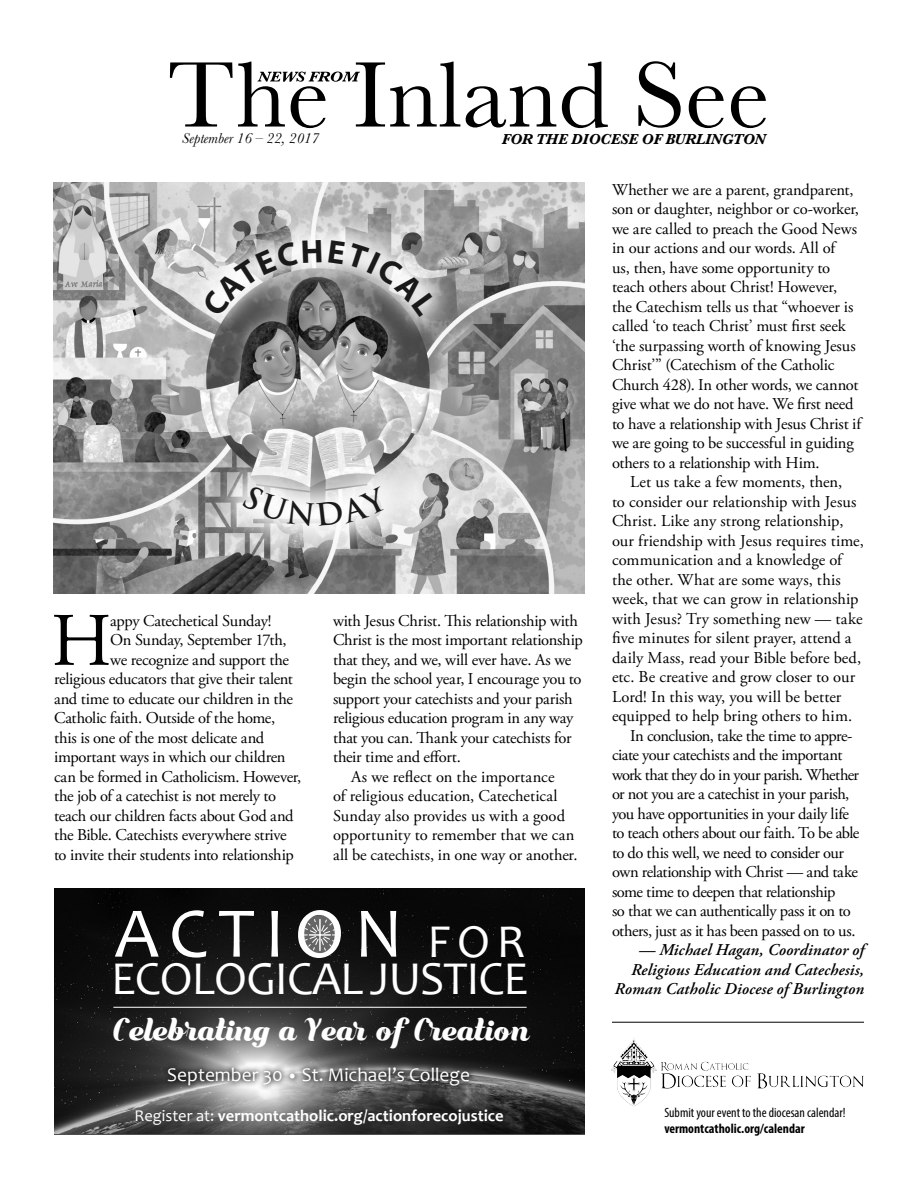
<style>
.page{position:relative;width:918px;height:1188px;background:#fff}
.page>*{position:absolute;margin:0;border:0;box-sizing:border-box;transform-origin:0 0}
.Body_Drop_Cap{font:75.3px "Adobe Garamond Pro";color:#000}
.t1{font:71.85px "Candara";letter-spacing:.14em;color:#fff}
.t2{font:47.4px "Candara";letter-spacing:-.02em;color:#fff}
.t3{font:29.85px "Bungasai";color:#fff}
.t4{font:19.5px "Candara";color:#fff}
.Body_Copy{font:16.5px/19.5px "Adobe Garamond Pro";letter-spacing:-.01em;color:#000}
.Body_Drop_Cap-2{font:16.5px/19.5px "Adobe Garamond Pro";letter-spacing:-.015em;color:#000}
.Body_Copy-2{font:16.5px/19.5px "Adobe Garamond Pro";letter-spacing:-.03em;color:#000}
.By_Line{font:italic 600 16.5px/19.5px "Adobe Garamond Pro";letter-spacing:.01em;color:#000;text-align:right}
.t5{font:700 16.5px "Candara";color:#fff}
.t6{font:italic 700 15px "Baskerville";letter-spacing:-.01em;color:#000}
.t7{font:italic 15px "Baskerville";color:#000}
.t8{font:condensed 13.5px/16.5px "Myriad Pro";color:#000}
.s1{font-size:47.4px}
.s2{font-size:15.75px}
.s3{font-weight:400}
.s4{font-weight:700}
</style>
<div class="page">
<svg style="left:170px;top:61px;width:596px;height:67px"></svg>
<img style="left:611px;top:1038px;width:253px;height:69px">
<hr style="left:54px;top:1134px;width:531px;height:1px;background:#000">
<img style="left:54px;top:183px;width:531px;height:411px">
<img style="left:54px;top:888px;width:531px;height:246px">
<div style="left:302px;top:915px;width:35px;height:40px;background:#666;border-radius:50%"></div>
<svg style="left:301px;top:919px;width:37px;height:32px"></svg>
<hr style="left:113px;top:1007px;width:414px;height:1px;background:#fff">
<svg style="left:162px;top:1060px;width:314px;height:32px"></svg>
<hr style="left:612px;top:1022px;width:252px;height:1px;background:#000">
<div style="left:181px;top:214px;width:276px;height:127px;background:#fff;opacity:.9"></div>
<svg style="left:206px;top:449px;width:215px;height:115px"></svg>
<svg style="left:201px;top:240px;width:121px;height:77px"></svg>
<svg style="left:328px;top:240px;width:110px;height:77px"></svg>
<svg style="left:242px;top:485px;width:148px;height:42px"></svg>
<p class="t7" style="left:182px;top:128px;width:139px">September 16 – 22, 2017</p>
<p class="t6" style="left:502px;top:128px;width:266px">FOR THE DIOCESE OF BURLINGTON</p>
<p class="Body_Drop_Cap" style="left:51px;top:596px;width:62px">H</p>
<p class="Body_Drop_Cap-2" style="left:110px;top:611px;width:163px">appy Catechetical Sunday!</p>
<p class="Body_Drop_Cap-2" style="left:110px;top:631px;width:178px">On Sunday, September 17th,</p>
<p class="Body_Drop_Cap-2" style="left:110px;top:650px;width:180px">we recognize and support the</p>
<p class="Body_Drop_Cap-2" style="left:54px;top:670px;width:240px">religious educators that give their talent</p>
<p class="Body_Drop_Cap-2" style="left:54px;top:689px;width:241px">and time to educate our children in the</p>
<p class="Body_Drop_Cap-2" style="left:54px;top:709px;width:223px">Catholic faith. Outside of the home,</p>
<p class="Body_Drop_Cap-2" style="left:54px;top:728px;width:212px">this is one of the most delicate and</p>
<p class="Body_Drop_Cap-2" style="left:54px;top:748px;width:233px">important ways in which our children</p>
<p class="Body_Drop_Cap-2" style="left:54px;top:767px;width:249px">can be formed in Catholicism. However,</p>
<p class="Body_Drop_Cap-2" style="left:54px;top:787px;width:224px">the job of a catechist is not merely to</p>
<p class="Body_Drop_Cap-2" style="left:54px;top:806px;width:241px">teach our children facts about God and</p>
<p class="Body_Drop_Cap-2" style="left:54px;top:826px;width:234px">the Bible. Catechists everywhere strive</p>
<p class="Body_Drop_Cap-2" style="left:54px;top:845px;width:241px">to invite their students into relationship</p>
<p class="Body_Drop_Cap-2" style="left:333px;top:611px;width:251px">with Jesus Christ. This relationship with Christ is the most important relationship that they, and we, will ever have. As we begin the school year, I encourage you to support your catechists and your parish religious education program in any way that you can. Thank your catechists for their time and effort.</p>
<p class="Body_Copy" style="left:333px;top:767px;width:246px;text-indent:18px">As we reflect on the importance<br>of religious education, Catechetical Sunday also provides us with a good opportunity to remember that we can all be catechists, in one way or another.</p>
<p class="t1" style="left:115px;top:888px;width:412px">ACTION <span class="s1">FOR</span></p>
<p class="t2" style="left:111px;top:949px;width:419px">ECOLOGICAL JUSTICE</p>
<p class="t3" style="left:114px;top:1014px;width:418px">Celebrating a Year of Creation</p>
<p class="t4" style="left:167px;top:1062px;width:304px">September 30 <span class="s2">•</span> St. Michael’s College</p>
<p class="t5" style="left:134px;top:1105px;width:371px"><span class="s3">Register at:</span> vermontcatholic.org/actionforecojustice</p>
<p class="Body_Copy" style="left:612px;top:180px;width:251px">Whether we are a parent, grandparent, son or daughter, neighbor or co-worker, we are called to preach the Good News in our actions and our words. All of<br>us, then, have some opportunity to teach others about Christ! However, the Catechism tells us that “whoever is called ‘to teach Christ’ must first seek ‘the surpassing worth of knowing Jesus Christ’” (Catechism of the Catholic Church 428). In other words, we cannot give what we do not have. We first need to have a relationship with Jesus Christ if we are going to be successful in guiding others to a relationship with Him.</p>
<p class="Body_Copy" style="left:612px;top:473px;width:254px;text-indent:18px">Let us take a few moments, then,<br>to consider our relationship with Jesus Christ. Like any strong relationship, our friendship with Jesus requires time, communication and a knowledge of the other. What are some ways, this week, that we can grow in relationship with Jesus? Try something new — take five minutes for silent prayer, attend a daily Mass, read your Bible before bed, etc. Be creative and grow closer to our Lord! In this way, you will be better equipped to help bring others to him.</p>
<p class="Body_Copy-2" style="left:612px;top:726px;width:249px;text-indent:18px">In conclusion, take the time to appre&shy;ciate your catechists and the important work that they do in your parish. Whether or not you are a catechist in your parish, you have opportunities in your daily life to teach others about our faith. To be able to do this well, we need to consider our own relationship with Christ — and take some time to deepen that relationship<br>so that we can authentically pass it on to others, just as it has been passed on to us.</p>
<p class="By_Line" style="left:615px;top:941px;width:251px">— Michael Hagan, Coordinator of<br>Religious Education and Catechesis,<br>Roman Catholic Diocese of Burlington</p>
<p class="t8" style="left:664px;top:1104px;width:183px">Submit your event to the diocesan calendar! <span class="s4">vermontcatholic.org/calendar</span></p>
</div>
